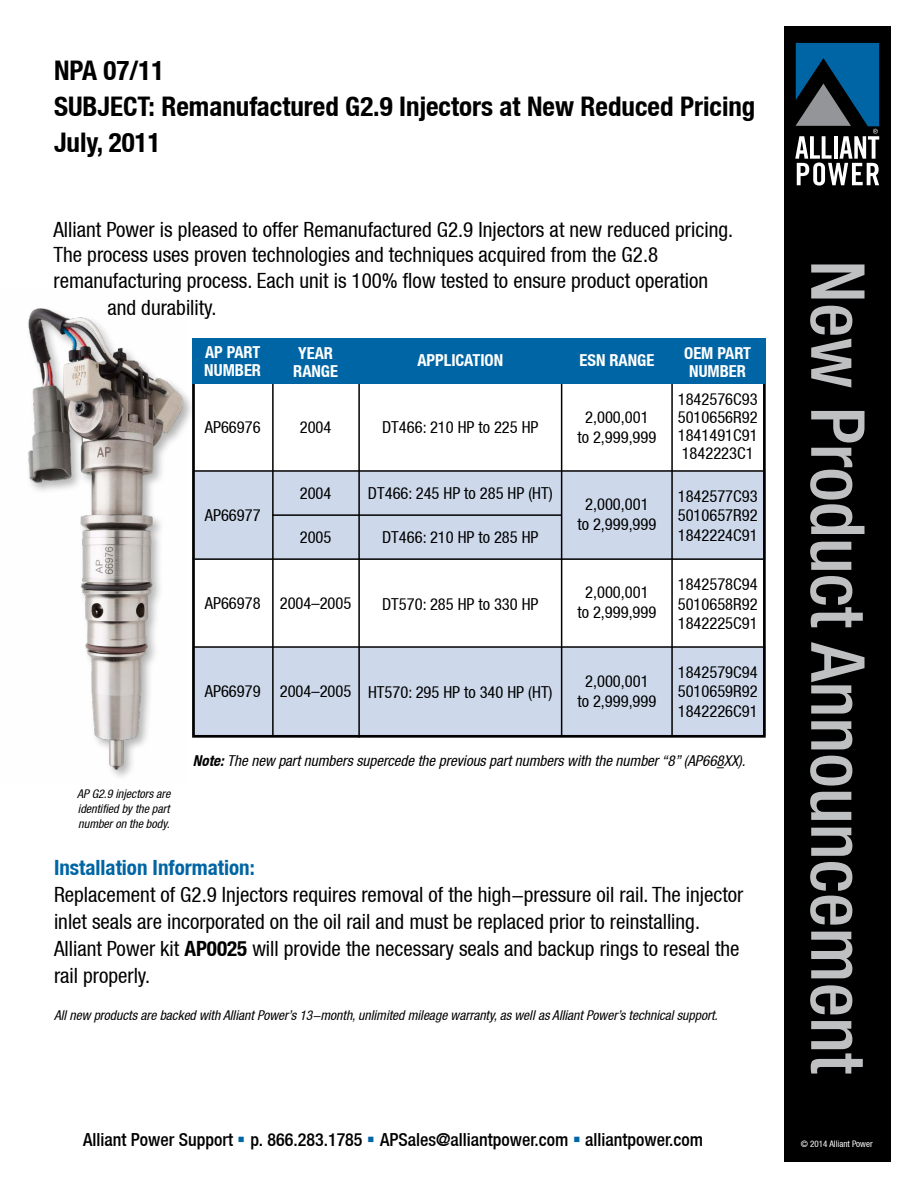
<style>
.page{position:relative;width:918px;height:1188px;background:#fff}
.page>*{position:absolute;margin:0;border:0;box-sizing:border-box;transform-origin:0 0}
.t1{font:700 condensed 27px/36px "Helvetica Neue LT";color:#000}
.t2{font:condensed 21px/27px "Helvetica Neue LT";color:#000}
.t3{font:700 condensed 21px "Helvetica Neue LT";color:#0065a4}
.t4{font:500 condensed 18px "Helvetica Neue LT";color:#000}
.t5{font:condensed 16.5px/19.8px "Helvetica Neue LT";color:#000;text-align:center}
.t6{font:700 condensed 16.5px/18px "Helvetica Neue LT";color:#fff;text-align:center}
.t7{font:italic condensed 15px "Helvetica Neue LT";color:#000}
.t8{font:italic condensed 13.5px "Helvetica Neue LT";color:#000}
.t9{font:italic condensed 12px/15px "Helvetica Neue LT";color:#000;text-align:justify}
.t10{font:condensed 9px "Helvetica Neue LT";color:#fff}
.s1{font-weight:700}
.s2{color:#0065a4}
</style>
<div class="page">
<div style="left:784px;top:27px;width:107px;height:1135px;background:#000"></div>
<svg style="left:811px;top:264px;width:54px;height:35px"></svg>
<svg style="left:810px;top:306px;width:42px;height:81px"></svg>
<svg style="left:810px;top:411px;width:55px;height:123px"></svg>
<svg style="left:810px;top:542px;width:41px;height:28px"></svg>
<svg style="left:810px;top:576px;width:53px;height:51px"></svg>
<svg style="left:811px;top:642px;width:54px;height:72px"></svg>
<svg style="left:811px;top:721px;width:41px;height:28px"></svg>
<svg style="left:810px;top:756px;width:42px;height:30px"></svg>
<svg style="left:810px;top:792px;width:41px;height:28px"></svg>
<svg style="left:811px;top:828px;width:41px;height:28px"></svg>
<svg style="left:810px;top:862px;width:42px;height:63px"></svg>
<svg style="left:811px;top:932px;width:41px;height:46px"></svg>
<svg style="left:810px;top:985px;width:42px;height:29px"></svg>
<svg style="left:811px;top:1021px;width:52px;height:53px"></svg>
<svg style="left:795px;top:43px;width:84px;height:143px"></svg>
<div style="left:192px;top:471px;width:574px;height:88px;background:#cdd9eb"></div>
<div style="left:192px;top:647px;width:574px;height:89px;background:#cdd9eb"></div>
<div style="left:26px;top:305px;width:169px;height:477px;background:#000;opacity:.3"></div>
<img style="left:26px;top:305px;width:161px;height:477px">
<hr style="left:272px;top:370px;width:2px;height:365px;background:#000">
<hr style="left:358px;top:372px;width:2px;height:366px;background:#000">
<hr style="left:561px;top:370px;width:1px;height:365px;background:#000">
<hr style="left:671px;top:370px;width:2px;height:365px;background:#000">
<div style="left:192px;top:338px;width:574px;height:46px;background:#0065a4"></div>
<hr style="left:193px;top:470px;width:572px;height:2px;background:#000">
<hr style="left:194px;top:558px;width:571px;height:2px;background:#000">
<hr style="left:194px;top:646px;width:571px;height:2px;background:#000">
<hr style="left:272px;top:514px;width:290px;height:2px;background:#000">
<p class="t1" style="left:54px;top:52px;width:703px">NPA 07/11<br>SUBJECT: Remanufactured G2.9 Injectors at New Reduced Pricing<br>July, 2011</p>
<p class="t2" style="left:53px;top:215px;width:681px">Alliant Power is pleased to offer Remanufactured G2.9 Injectors at new reduced pricing.</p>
<p class="t2" style="left:53px;top:241px;width:606px">The process uses proven technologies and techniques acquired from the G2.8</p>
<p class="t2" style="left:53px;top:266px;width:656px">remanufacturing process. Each unit is 100% flow tested to ensure product operation</p>
<p class="t2" style="left:107px;top:293px;width:111px">and durability.</p>
<p class="t6" style="left:204px;top:343px;width:58px;text-align:left">AP PART<br>NUMBER</p>
<p class="t5" style="left:205px;top:418px;width:57px">AP66976</p>
<p class="t5" style="left:205px;top:505px;width:57px">AP66977</p>
<p class="t6" style="left:293px;top:344px;width:46px">YEAR<br>RANGE</p>
<p class="t5" style="left:300px;top:417px;width:33px">2004</p>
<p class="t5" style="left:300px;top:483px;width:33px">2004</p>
<p class="t5" style="left:300px;top:527px;width:33px">2005</p>
<p class="t6" style="left:417px;top:351px;width:87px">APPLICATION</p>
<p class="t5" style="left:382px;top:417px;width:158px">DT466: 210 HP to 225 HP</p>
<p class="t5" style="left:368px;top:483px;width:186px">DT466: 245 HP to 285 HP (HT)</p>
<p class="t5" style="left:382px;top:527px;width:158px">DT466: 210 HP to 285 HP</p>
<p class="t5" style="left:205px;top:593px;width:57px">AP66978</p>
<p class="t5" style="left:280px;top:594px;width:73px">2004–2005</p>
<p class="t5" style="left:382px;top:594px;width:158px">DT570: 285 HP to 330 HP</p>
<p class="t5" style="left:205px;top:681px;width:57px">AP66979</p>
<p class="t5" style="left:280px;top:681px;width:73px">2004–2005</p>
<p class="t5" style="left:368px;top:683px;width:186px">HT570: 295 HP to 340 HP (HT)</p>
<p class="t6" style="left:580px;top:351px;width:76px">ESN RANGE</p>
<p class="t5" style="left:577px;top:407px;width:80px">2,000,001 to 2,999,999</p>
<p class="t5" style="left:577px;top:494px;width:80px">2,000,001 to 2,999,999</p>
<p class="t5" style="left:577px;top:583px;width:80px">2,000,001 to 2,999,999</p>
<p class="t5" style="left:577px;top:672px;width:80px">2,000,001 to 2,999,999</p>
<p class="t6" style="left:684px;top:344px;width:68px">OEM PART<br>NUMBER</p>
<p class="t5" style="left:678px;top:390px;width:81px;line-height:18px;text-align:justify">1842576C93<br>5010656R92<br>1841491C91<br>1842223C1</p>
<p class="t5" style="left:678px;top:486px;width:81px;text-align:justify">1842577C93<br>5010657R92<br>1842224C91</p>
<p class="t5" style="left:678px;top:574px;width:81px;text-align:justify">1842578C94<br>5010658R92<br>1842225C91</p>
<p class="t5" style="left:678px;top:662px;width:81px;text-align:justify">1842579C94<br>5010659R92<br>1842226C91</p>
<p class="t9" style="left:77px;top:787px;width:95px">AP G2.9 injectors are identified by the part number on the body.</p>
<p class="t7" style="left:193px;top:752px;width:554px"><span class="s1">Note:</span> The new part numbers supercede the previous part numbers with the number “8” (AP668XX).</p>
<p class="t3" style="left:54px;top:855px;width:202px">Installation Information:</p>
<p class="t2" style="left:54px;top:881px;width:691px">Replacement of G2.9 Injectors requires removal of the high-pressure oil rail. The injector inlet seals are incorporated on the oil rail and must be replaced prior to reinstalling.<br>Alliant Power kit <span class="s1">AP0025</span> will provide the necessary seals and backup rings to reseal the rail properly.</p>
<p class="t8" style="left:54px;top:1008px;width:665px">All new products are backed with Alliant Power’s 13-month, unlimited mileage warranty, as well as Alliant Power’s technical support.</p>
<p class="t4" style="left:83px;top:1129px;width:621px">Alliant Power Support <span class="s2">▪</span> p. 866.283.1785 <span class="s2">▪</span> APSales@alliantpower.com <span class="s2">▪</span> alliantpower.com</p>
<p class="t10" style="left:801px;top:1139px;width:73px">© 2014 Alliant Power</p>
</div>
